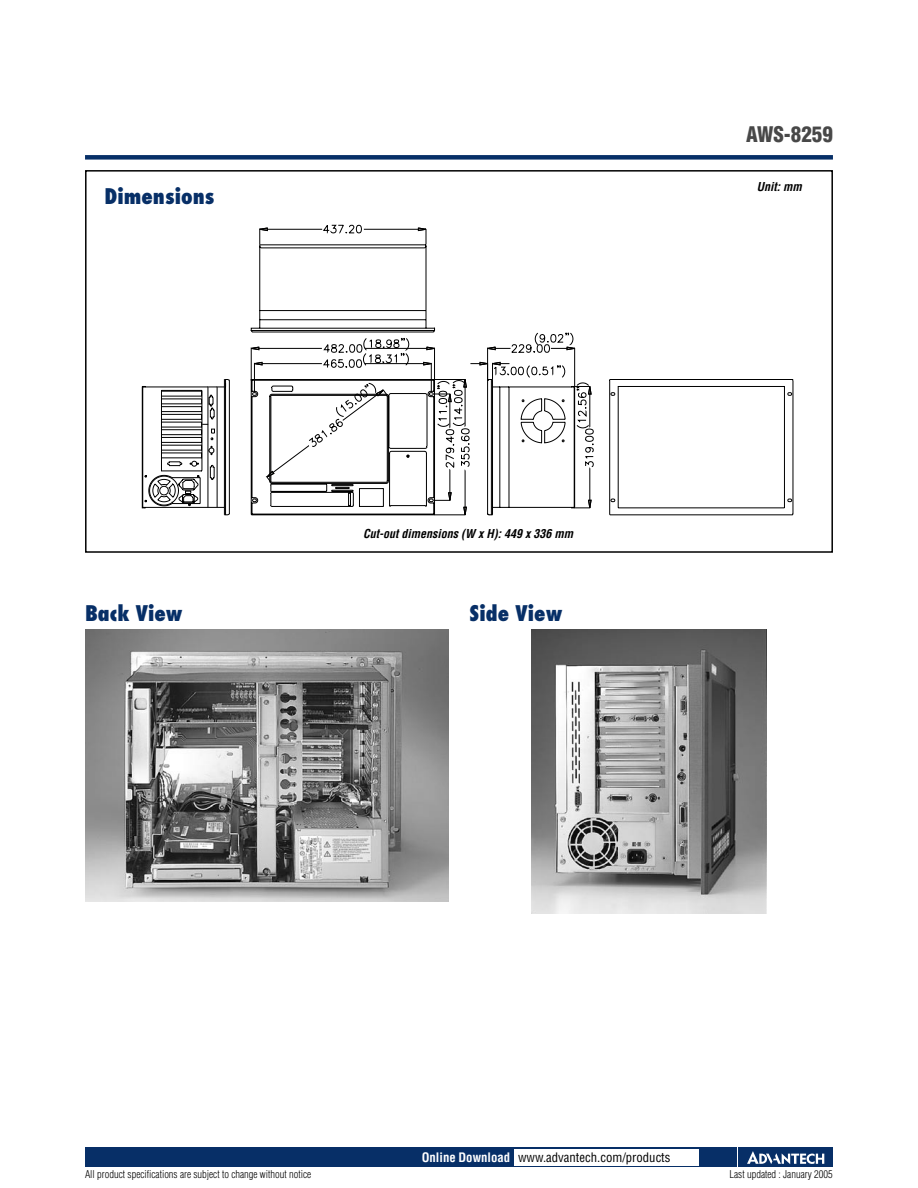
<style>
.page{position:relative;width:918px;height:1188px;background:#fff}
.page>*{position:absolute;margin:0;border:0;box-sizing:border-box;transform-origin:0 0}
.t1{font:800 condensed 21px "Futura";color:#072f67}
.t2{font:900 condensed 21px "Helvetica";color:#484848}
.t3{font:condensed 12.75px "Helvetica";color:#000}
.t4{font:italic 700 condensed 12px "Helvetica";color:#000}
.t5{font:300 condensed 10.5px "Helvetica";color:#000}
.s1{font-weight:700;color:#fff}
</style>
<div class="page">
<div style="left:85px;top:170px;width:748px;height:383px;border:2px solid #000"></div>
<div style="left:85px;top:1147px;width:651px;height:20px;background:#072f67"></div>
<div style="left:738px;top:1147px;width:95px;height:20px;background:#072f67"></div>
<svg style="left:747px;top:1151px;width:77px;height:13px"></svg>
<div style="left:514px;top:1149px;width:184px;height:16px;background:#fff"></div>
<div style="left:85px;top:155px;width:748px;height:5px;background:#072f67"></div>
<svg style="left:142px;top:379px;width:652px;height:137px"></svg>
<svg style="left:470px;top:379px;width:124px;height:137px"></svg>
<svg style="left:148px;top:227px;width:322px;height:289px"></svg>
<svg style="left:264px;top:332px;width:325px;height:148px"></svg>
<img style="left:532px;top:629px;width:234px;height:285px">
<img style="left:85px;top:629px;width:363px;height:272px">
<h1 class="t1" style="left:105px;top:183px;width:111px">Dimensions</h1>
<p class="t4" style="left:363px;top:526px;width:211px">Cut-out dimensions (W x H): 449 x 336 mm</p>
<h1 class="t1" style="left:85px;top:599px;width:99px">Back View</h1>
<h1 class="t1" style="left:470px;top:599px;width:94px">Side View</h1>
<h1 class="t2" style="left:746px;top:121px;width:88px">AWS-8259</h1>
<p class="t4" style="left:757px;top:179px;width:47px">Unit: mm</p>
<p class="t3" style="left:422px;top:1150px;width:250px"><span class="s1">Online Download</span> www.advantech.com/products</p>
<p class="t5" style="left:85px;top:1168px;width:228px">All product specifications are subject to change without notice</p>
<p class="t5" style="left:730px;top:1168px;width:105px">Last updated : January 2005</p>
</div>
